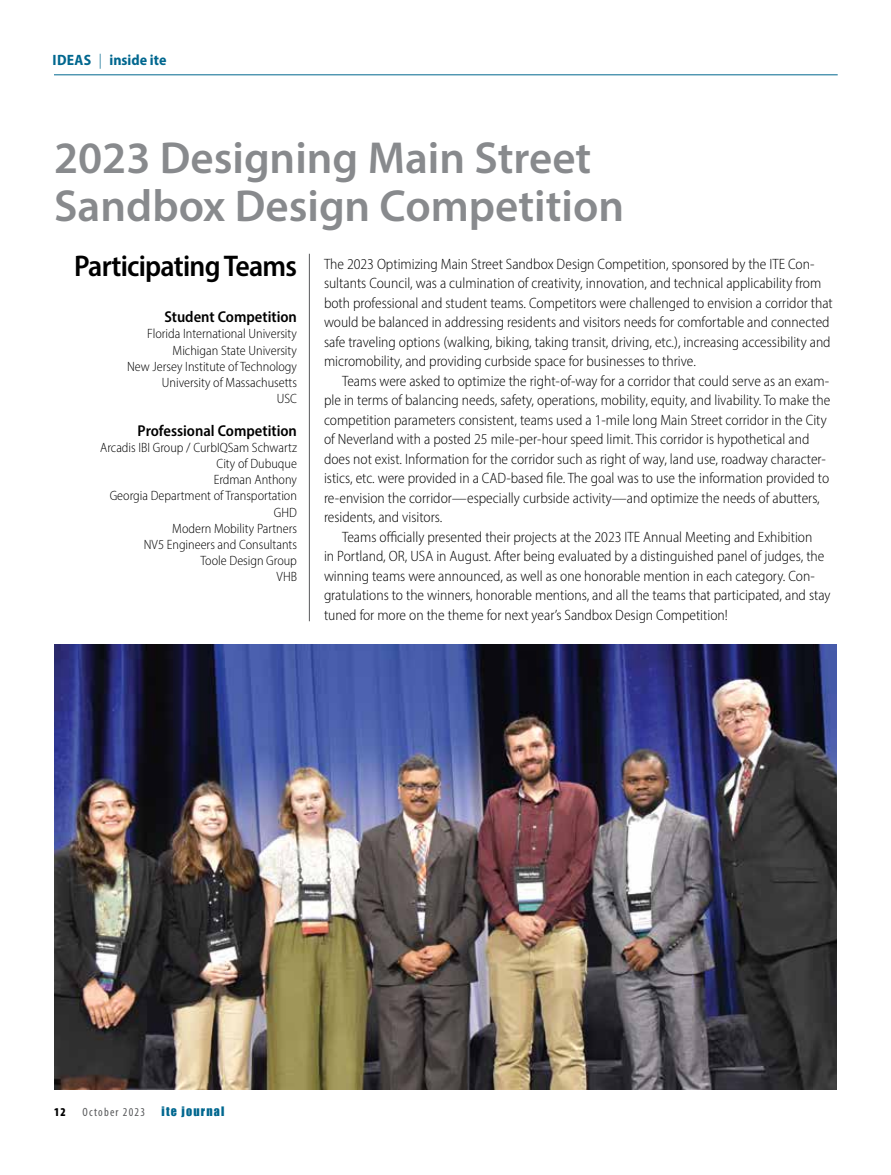
<style>
.page{position:relative;width:891px;height:1175px;background:#fff}
.page>*{position:absolute;margin:0;border:0;box-sizing:border-box;transform-origin:0 0}
.t1{font:600 45px/48px "Myriad Pro";color:#888a8d}
.t2{font:600 semi-condensed 30px "Myriad Pro";letter-spacing:-.025em;color:#000}
.t3{font:600 semi-condensed 15.75px "Myriad Pro";color:#000}
.t4{font:300 semi-condensed 15px/19.5px "Myriad Pro";color:#000}
.t5{font:700 semi-condensed 15px "Myriad Pro";color:#00678f}
.t6{font:300 semi-condensed 13.5px/16.2px "Myriad Pro";color:#000;text-align:right}
.t7{font:condensed 12px "Myriad Pro";letter-spacing:.1em;color:#58595b}
.t8{font:12px "Impact";letter-spacing:.1em;color:#00678f}
.t9{font:900 condensed 12px "Myriad Pro";color:#000}
.s1{font-weight:300}
</style>
<div class="page">
<hr style="left:54px;top:74px;width:784px;height:1px;background:#00678f">
<hr style="left:309px;top:254px;width:1px;height:367px;background:#58595b">
<img style="left:54px;top:644px;width:783px;height:445px">
<p class="t5" style="left:53px;top:50px;width:115px">IDEAS <span class="s1">|</span> inside ite</p>
<h1 class="t1" style="left:54px;top:133px;width:572px">2023 Designing Main Street<br>Sandbox Design Competition</h1>
<p class="t4" style="left:324px;top:254px;width:510px">The 2023 Optimizing Main Street Sandbox Design Competition, sponsored by the ITE Con&shy;sultants Council, was a culmination of creativity, innovation, and technical applicability from both professional and student teams. Competitors were challenged to envision a corridor that would be balanced in addressing residents and visitors needs for comfortable and connected safe traveling options (walking, biking, taking transit, driving, etc.), increasing accessibility and micromobility, and providing curbside space for businesses to thrive.</p>
<p class="t4" style="left:324px;top:371px;width:508px;text-indent:18px">Teams were asked to optimize the right-of-way for a corridor that could serve as an exam&shy;ple in terms of balancing needs, safety, operations, mobility, equity, and livability. To make the competition parameters consistent, teams used a 1-mile long Main Street corridor in the City of Neverland with a posted 25 mile-per-hour speed limit. This corridor is hypothetical and does not exist. Information for the corridor such as right of way, land use, roadway character&shy;istics, etc. were provided in a CAD-based file. The goal was to use the information provided to re-envision the corridor—especially curbside activity—and optimize the needs of abutters, residents, and visitors.</p>
<p class="t4" style="left:324px;top:527px;width:508px;text-indent:18px">Teams officially presented their projects at the 2023 ITE Annual Meeting and Exhibition<br>in Portland, OR, USA in August. After being evaluated by a distinguished panel of judges, the winning teams were announced, as well as one honorable mention in each category. Con&shy;gratulations to the winners, honorable mentions, and all the teams that participated, and stay tuned for more on the theme for next year’s Sandbox Design Competition!</p>
<h2 class="t2" style="left:74px;top:247px;width:224px">Participating Teams</h2>
<p class="t3" style="left:164px;top:307px;width:134px">Student Competition</p>
<p class="t6" style="left:127px;top:326px;width:171px">Florida International University<br>Michigan State University<br>New Jersey Institute of Technology<br>University of Massachusetts<br>USC</p>
<p class="t3" style="left:138px;top:420px;width:161px">Professional Competition</p>
<p class="t6" style="left:100px;top:439px;width:198px">Arcadis IBI Group / CurbIQSam Schwartz<br>City of Dubuque<br>Erdman Anthony<br>Georgia Department of Transportation<br>GHD<br>Modern Mobility Partners<br>NV5 Engineers and Consultants<br>Toole Design Group<br>VHB</p>
<p class="t9" style="left:54px;top:1104px;width:13px">12</p>
<p class="t7" style="left:82px;top:1105px;width:64px">October 2023</p>
<p class="t8" style="left:162px;top:1102px;width:64px">ite journal</p>
</div>
